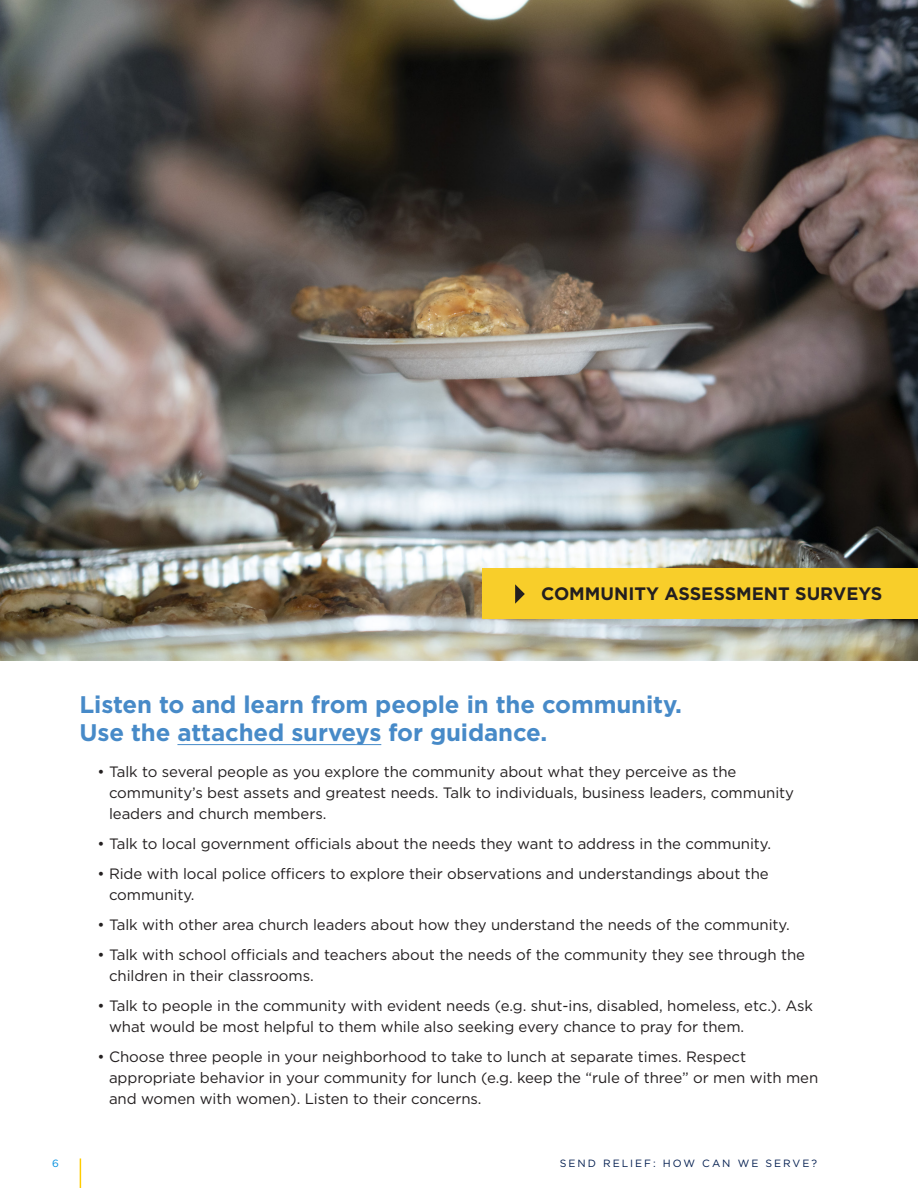
<style>
.page{position:relative;width:918px;height:1188px;background:#fff}
.page>*{position:absolute;margin:0;border:0;box-sizing:border-box;transform-origin:0 0}
.Light_Blue_Head{font:700 24px/28.5px "Gotham";letter-spacing:-.005em;color:#478ac8}
.t1{font:700 18px "Gotham";color:#231f20}
.Bulleted_List{font:15px/21px "Gotham";letter-spacing:-.005em;color:#231f20}
.t2{font:10.5px "Gotham";letter-spacing:.19em;color:#001c4e}
.t3{font:10.5px "Gotham";color:#008fde}
</style>
<div class="page">
<hr style="left:177px;top:744px;width:204px;height:1px;background:#478ac8">
<img style="left:0;top:0;width:918px;height:661px">
<div style="left:483px;top:569px;width:435px;height:50px;background:#f8ce2a"></div>
<svg style="left:515px;top:584px;width:10px;height:20px"></svg>
<hr style="left:80px;top:1158px;width:1px;height:30px;background:#fc0">
<p class="t1" style="left:541px;top:583px;width:343px">COMMUNITY ASSESSMENT SURVEYS</p>
<p class="Light_Blue_Head" style="left:80px;top:690px;width:604px">Listen to and learn from people in the community.<br>Use the attached surveys for guidance.</p>
<p class="Bulleted_List" style="left:109px;top:761px;width:687px;text-indent:-12px">• Talk to several people as you explore the community about what they perceive as the community’s best assets and greatest needs. Talk to individuals, business leaders, community leaders and church members.</p>
<p class="Bulleted_List" style="left:98px;top:833px;width:675px">• Talk to local government officials about the needs they want to address in the community.</p>
<p class="Bulleted_List" style="left:109px;top:863px;width:661px;text-indent:-12px">• Ride with local police officers to explore their observations and understandings about the community.</p>
<p class="Bulleted_List" style="left:98px;top:914px;width:694px">• Talk with other area church leaders about how they understand the needs of the community.</p>
<p class="Bulleted_List" style="left:109px;top:944px;width:698px;text-indent:-12px">• Talk with school officials and teachers about the needs of the community they see through the children in their classrooms.</p>
<p class="Bulleted_List" style="left:109px;top:995px;width:706px;text-indent:-12px">• Talk to people in the community with evident needs (e.g. shut-ins, disabled, homeless, etc.). Ask what would be most helpful to them while also seeking every chance to pray for them.</p>
<p class="Bulleted_List" style="left:109px;top:1046px;width:711px;text-indent:-12px">• Choose three people in your neighborhood to take to lunch at separate times. Respect appropriate behavior in your community for lunch (e.g. keep the “rule of three” or men with men and women with women). Listen to their concerns.</p>
<p class="t3" style="left:52px;top:1156px;width:8px">6</p>
<p class="t2" style="left:560px;top:1156px;width:259px">SEND RELIEF: HOW CAN WE SERVE?</p>
</div>
